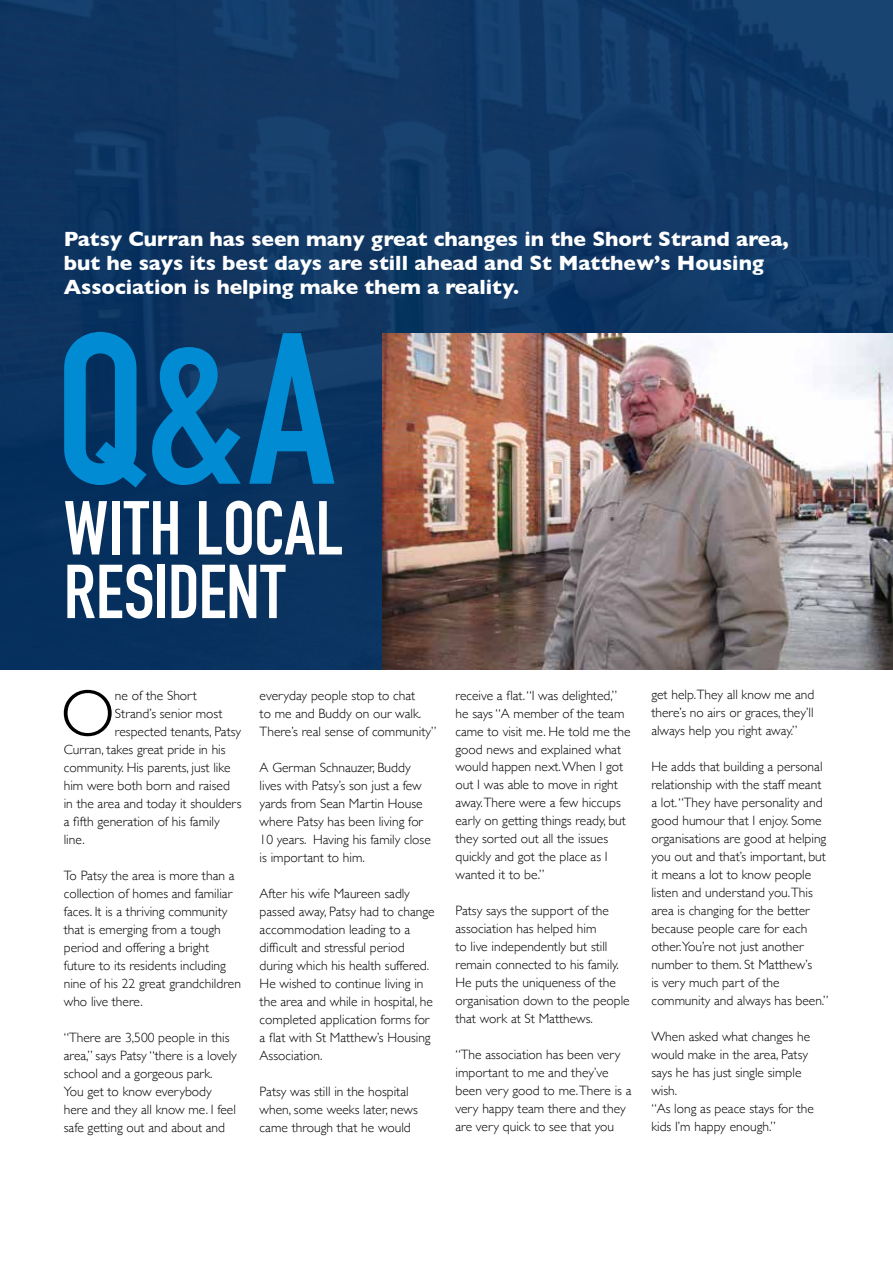
<style>
.page{position:relative;width:893px;height:1263px;background:#fff}
.page>*{position:absolute;margin:0;border:0;box-sizing:border-box;transform-origin:0 0}
.t1{font:700 211.5px "DIN Condensed";color:#008bd2}
.t2{font:700 75px/63.6px "DIN Condensed";color:#fff}
.t3{font:300 66.3px "Gill Sans";color:#000}
.t4{font:700 21px/24px "Gill Sans";color:#fff}
.t5{font:300 13.5px/18px "Gill Sans";color:#000}
</style>
<div class="page">
<img style="left:0;top:0;width:893px;height:669px">
<img style="left:382px;top:333px;width:511px;height:336px">
<h3 class="t4" style="left:64px;top:226px;width:726px">Patsy Curran has seen many great changes in the Short Strand area, but he says its best days are still ahead and St Matthew’s Housing<br>Association is helping make them a reality.</h3>
<h1 class="t1" style="left:55px;top:285px;width:281px">Q&amp;A</h1>
<h2 class="t2" style="left:64px;top:497px;width:281px">WITH LOCAL<br>RESIDENT</h2>
<h3 class="t3" style="left:60px;top:662px;width:56px">O</h3>
<p class="t5" style="left:115px;top:686px;width:83px">ne of the Short</p>
<p class="t5" style="left:115px;top:704px;width:109px">Strand’s senior most</p>
<p class="t5" style="left:115px;top:722px;width:128px">respected tenants, Patsy</p>
<p class="t5" style="left:64px;top:740px;width:163px">Curran, takes great pride in his</p>
<p class="t5" style="left:64px;top:757px;width:168px">community. His parents, just like</p>
<p class="t5" style="left:64px;top:775px;width:168px">him were both born and raised</p>
<p class="t5" style="left:64px;top:793px;width:179px">in the area and today it shoulders</p>
<p class="t5" style="left:64px;top:811px;width:157px">a fifth generation of his family</p>
<p class="t5" style="left:64px;top:829px;width:22px">line.</p>
<p class="t5" style="left:64px;top:865px;width:179px">To Patsy the area is more than a collection of homes and familiar faces. It is a thriving community that is emerging from a tough period and offering a bright future to its residents including nine of his 22 great grandchildren who live there.</p>
<p class="t5" style="left:64px;top:1027px;width:174px">“There are 3,500 people in this area,” says Patsy “there is a lovely school and a gorgeous park.<br>You get to know everybody here and they all know me. I feel safe getting out and about and</p>
<p class="t5" style="left:260px;top:685px;width:178px">everyday people stop to chat<br>to me and Buddy on our walk.<br>There’s real sense of community”</p>
<p class="t5" style="left:260px;top:757px;width:173px">A German Schnauzer, Buddy lives with Patsy’s son just a few yards from Sean Martin House where Patsy has been living for<br>10 years. Having his family close is important to him.</p>
<p class="t5" style="left:260px;top:883px;width:177px">After his wife Maureen sadly passed away, Patsy had to change accommodation leading to a difficult and stressful period during which his health suffered.<br>He wished to continue living in the area and while in hospital, he completed application forms for a flat with St Matthew’s Housing<br>Association.</p>
<p class="t5" style="left:260px;top:1081px;width:160px">Patsy was still in the hospital when, some weeks later, news came through that he would</p>
<p class="t5" style="left:455px;top:685px;width:177px">receive a flat. “I was delighted,” he says “A member of the team came to visit me. He told me the good news and explained what would happen next. When I got out I was able to move in right away.There were a few hiccups early on getting things ready, but they sorted out all the issues quickly and got the place as I wanted it to be.”</p>
<p class="t5" style="left:455px;top:901px;width:176px">Patsy says the support of the association has helped him<br>to live independently but still remain connected to his family.<br>He puts the uniqueness of the organisation down to the people that work at St Matthews.</p>
<p class="t5" style="left:455px;top:1045px;width:178px">“The association has been very important to me and they’ve been very good to me.There is a very happy team there and they are very quick to see that you</p>
<p class="t5" style="left:651px;top:685px;width:164px;text-align:justify">get help.They all know me and there’s no airs or graces, they’ll always help you right away.”</p>
<p class="t5" style="left:651px;top:757px;width:179px">He adds that building a personal relationship with the staff meant a lot. “They have personality and good humour that I enjoy. Some organisations are good at helping you out and that’s important, but it means a lot to know people listen and understand you.This area is changing for the better because people care for each other.You’re not just another number to them. St Matthew’s<br>is very much part of the community and always has been.”</p>
<p class="t5" style="left:651px;top:1027px;width:164px">When asked what changes he would make in the area, Patsy says he has just single simple wish.<br>“As long as peace stays for the kids I’m happy enough.”</p>
</div>
